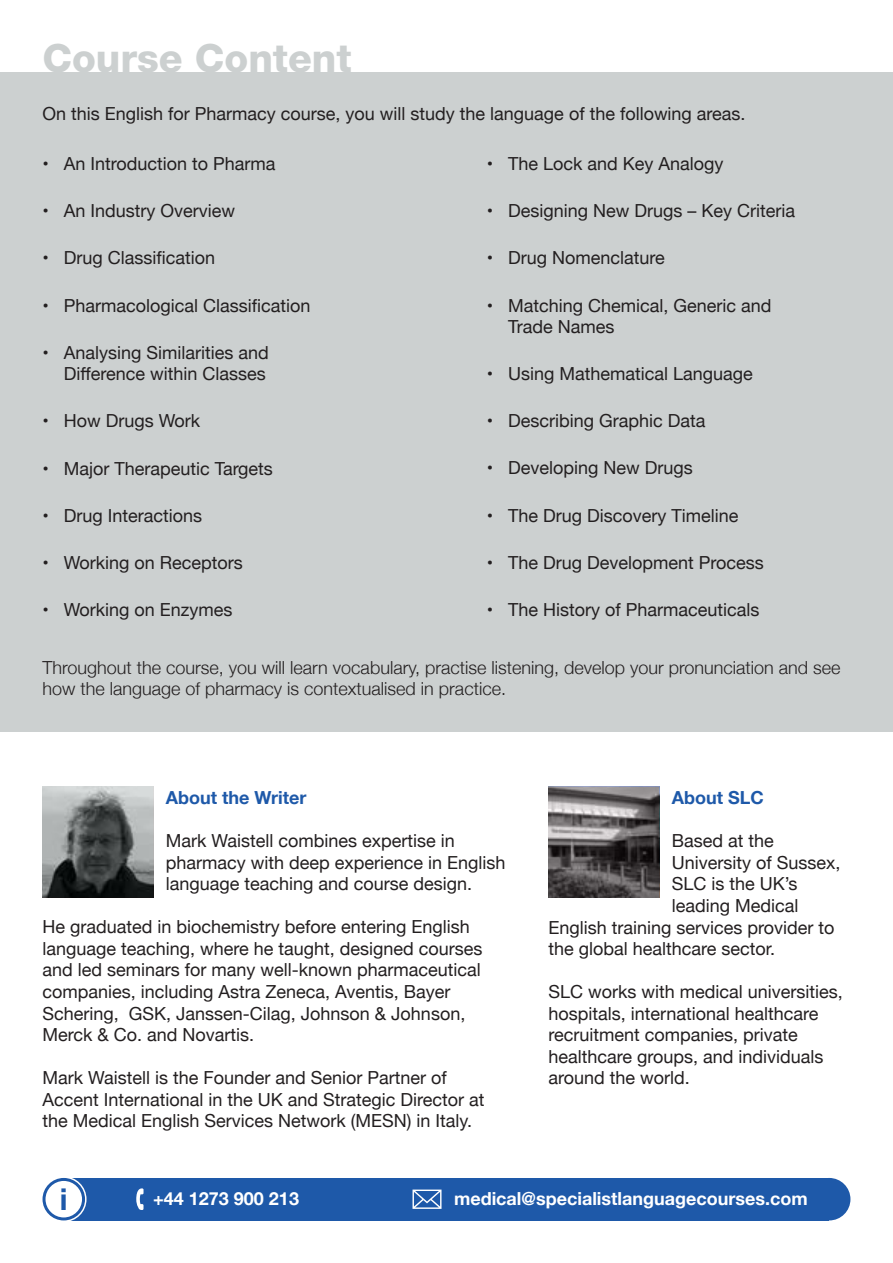
<style>
.page{position:relative;width:893px;height:1263px;background:#fff}
.page>*{position:absolute;margin:0;border:0;box-sizing:border-box;transform-origin:0 0}
.t1{font:800 39px "Helvetica Neue";color:#ccd0d0}
.t2{font:700 30px "Helvetica Neue";color:#1e59a9}
.t3{font:18px/21.6px "Helvetica Neue";color:#231f20}
.t4{font:300 18px/21px "Helvetica Neue";color:#231f20}
.t5{font:700 18px "Helvetica Neue";color:#fff}
.t6{font:700 18px "Helvetica Neue";color:#1e59a9}
</style>
<div class="page">
<div style="left:0;top:72px;width:893px;height:659px;background:#ccd0d0"></div>
<div style="left:64px;top:1178px;width:765px;height:42px;background:#1e59a9"></div>
<svg style="left:41px;top:1176px;width:46px;height:46px"></svg>
<div style="left:44px;top:1179px;width:40px;height:40px;background:#fff;border-radius:50%"></div>
<div style="left:43px;top:1178px;width:42px;height:42px;border:3px solid #1e59a9;border-radius:50%"></div>
<div style="left:808px;top:1178px;width:42px;height:42px;background:#1e59a9;border-radius:50%"></div>
<svg style="left:136px;top:1188px;width:8px;height:22px"></svg>
<svg style="left:412px;top:1189px;width:29px;height:20px"></svg>
<img style="left:43px;top:787px;width:110px;height:110px">
<img style="left:549px;top:787px;width:110px;height:110px">
<h1 class="t1" style="left:43px;top:35px;width:311px">Course Content</h1>
<p class="t3" style="left:43px;top:103px;width:705px">On this English for Pharmacy course, you will study the language of the following areas.</p>
<p class="t3" style="left:43px;top:154px;width:234px">• An Introduction to Pharma</p>
<p class="t3" style="left:43px;top:201px;width:194px">• An Industry Overview</p>
<p class="t3" style="left:43px;top:248px;width:174px">• Drug Classification</p>
<p class="t3" style="left:43px;top:295px;width:269px">• Pharmacological Classification</p>
<p class="t3" style="left:43px;top:342px;width:228px;text-align:right">• Analysing Similarities and<br>Difference within Classes</p>
<p class="t3" style="left:43px;top:411px;width:159px">• How Drugs Work</p>
<p class="t3" style="left:43px;top:458px;width:232px">• Major Therapeutic Targets</p>
<p class="t3" style="left:43px;top:505px;width:161px">• Drug Interactions</p>
<p class="t3" style="left:43px;top:552px;width:202px">• Working on Receptors</p>
<p class="t3" style="left:43px;top:600px;width:191px">• Working on Enzymes</p>
<p class="t3" style="left:487px;top:154px;width:238px">• The Lock and Key Analogy</p>
<p class="t3" style="left:487px;top:201px;width:310px">• Designing New Drugs – Key Criteria</p>
<p class="t3" style="left:487px;top:248px;width:179px">• Drug Nomenclature</p>
<p class="t3" style="left:508px;top:295px;width:265px;text-indent:-21px">• Matching Chemical, Generic and<br>Trade Names</p>
<p class="t3" style="left:487px;top:364px;width:267px">• Using Mathematical Language</p>
<p class="t3" style="left:487px;top:411px;width:220px">• Describing Graphic Data</p>
<p class="t3" style="left:487px;top:458px;width:207px">• Developing New Drugs</p>
<p class="t3" style="left:487px;top:505px;width:253px">• The Drug Discovery Timeline</p>
<p class="t3" style="left:487px;top:552px;width:278px">• The Drug Development Process</p>
<p class="t3" style="left:487px;top:600px;width:274px">• The History of Pharmaceuticals</p>
<p class="t4" style="left:43px;top:656px;width:799px">Throughout the course, you will learn vocabulary, practise listening, develop your pronunciation and see how the language of pharmacy is contextualised in practice.</p>
<p class="t6" style="left:166px;top:784px;width:142px">About the Writer</p>
<p class="t3" style="left:166px;top:831px;width:341px">Mark Waistell combines expertise in pharmacy with deep experience in English language teaching and course design.</p>
<p class="t3" style="left:43px;top:917px;width:442px">He graduated in biochemistry before entering English language teaching, where he taught, designed courses and led seminars for many well-known pharmaceutical companies, including Astra Zeneca, Aventis, Bayer Schering, GSK, Janssen-Cilag, Johnson &amp; Johnson, Merck &amp; Co. and Novartis.</p>
<p class="t3" style="left:43px;top:1068px;width:444px">Mark Waistell is the Founder and Senior Partner of<br>Accent International in the UK and Strategic Director at the Medical English Services Network (MESN) in Italy.</p>
<p class="t6" style="left:672px;top:784px;width:69px">About SLC</p>
<p class="t3" style="left:672px;top:831px;width:104px">Based at the</p>
<p class="t3" style="left:672px;top:852px;width:170px">University of Sussex,</p>
<p class="t3" style="left:672px;top:874px;width:127px">SLC is the UK’s</p>
<p class="t3" style="left:672px;top:896px;width:128px">leading Medical</p>
<p class="t3" style="left:549px;top:917px;width:288px">English training services provider to</p>
<p class="t3" style="left:549px;top:939px;width:228px">the global healthcare sector.</p>
<p class="t3" style="left:549px;top:982px;width:296px">SLC works with medical universities, hospitals, international healthcare recruitment companies, private healthcare groups, and individuals around the world.</p>
<h2 class="t2" style="left:60px;top:1175px;width:9px">i</h2>
<p class="t5" style="left:153px;top:1184px;width:147px">+44 1273 900 213</p>
<p class="t5" style="left:454px;top:1184px;width:355px">medical@specialistlanguagecourses.com</p>
</div>
